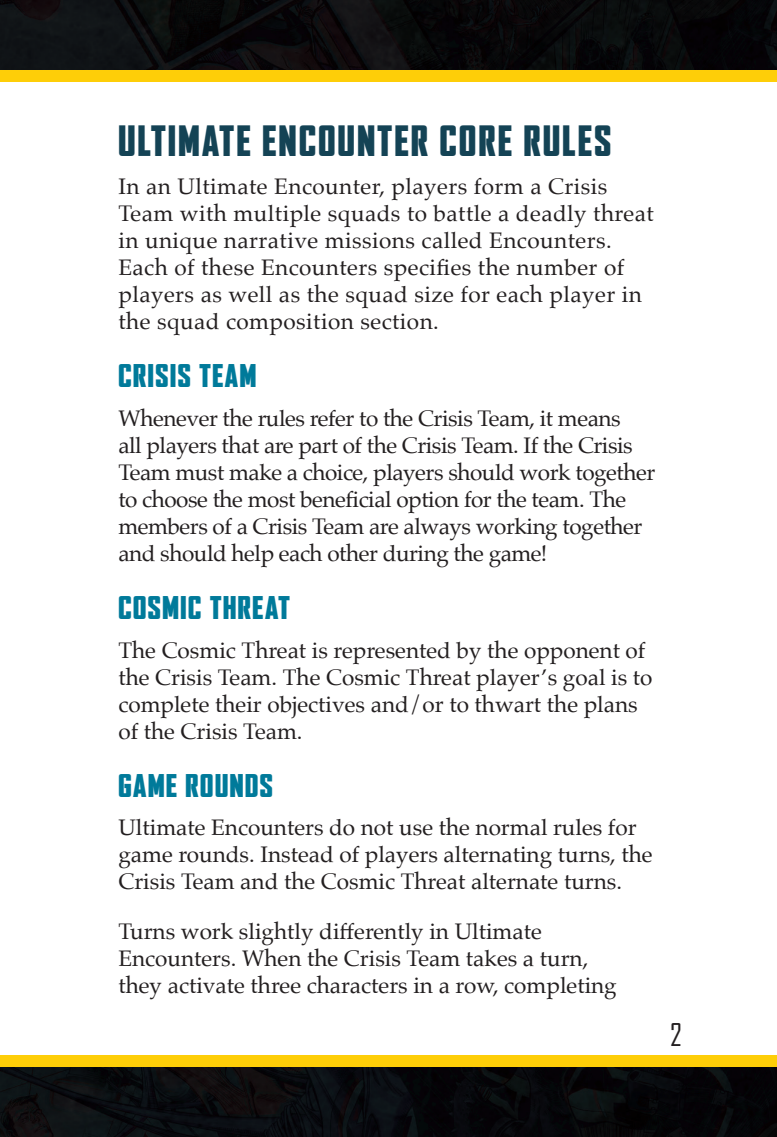
<style>
.page{position:relative;width:777px;height:1137px;background:#fff}
.page>*{position:absolute;margin:0;border:0;box-sizing:border-box;transform-origin:0 0}
.t1{font:900 condensed 40px "Agency FB";letter-spacing:.06em;color:#144355;scale:1.06 1}
.t2{font:900 condensed 30px "Agency FB";letter-spacing:.05em;color:#007a9a;scale:1.1 1}
.t3{font:30px "Agency FB";color:#231f20}
.t4{font:22.5px/27px "Palatino";color:#231f20}
.t5{font:22.5px/27px "Palatino";letter-spacing:-.02em;color:#231f20}
.t6{font:22.5px/27px "Palatino";letter-spacing:.02em;color:#231f20}
</style>
<div class="page">
<img style="left:0;top:0;width:777px;height:71px">
<div style="left:0;top:71px;width:777px;height:11px;background:#fece08"></div>
<img style="left:0;top:1066px;width:777px;height:71px">
<div style="left:0;top:1055px;width:777px;height:11px;background:#fece08"></div>
<h1 class="t1" style="left:118px;top:118px;width:466px">ULTIMATE ENCOUNTER CORE RULES</h1>
<p class="t6" style="left:118px;top:173px;width:537px">In an Ultimate Encounter, players form a Crisis Team with multiple squads to battle a deadly threat in unique narrative missions called Encounters.<br>Each of these Encounters specifies the number of players as well as the squad size for each player in the squad composition section.</p>
<h2 class="t2" style="left:118px;top:359px;width:127px">CRISIS TEAM</h2>
<p class="t5" style="left:118px;top:404px;width:538px">Whenever the rules refer to the Crisis Team, it means<br>all players that are part of the Crisis Team. If the Crisis Team must make a choice, players should work together to choose the most beneficial option for the team. The members of a Crisis Team are always working together and should help each other during the game!</p>
<h2 class="t2" style="left:118px;top:591px;width:157px">COSMIC THREAT</h2>
<p class="t4" style="left:118px;top:636px;width:535px">The Cosmic Threat is represented by the opponent of the Crisis Team. The Cosmic Threat player’s goal is to complete their objectives and/or to thwart the plans of the Crisis Team.</p>
<h2 class="t2" style="left:118px;top:769px;width:142px">GAME ROUNDS</h2>
<p class="t4" style="left:118px;top:814px;width:536px">Ultimate Encounters do not use the normal rules for game rounds. Instead of players alternating turns, the<br>Crisis Team and the Cosmic Threat alternate turns.</p>
<p class="t4" style="left:118px;top:917px;width:500px">Turns work slightly differently in Ultimate<br>Encounters. When the Crisis Team takes a turn, they activate three characters in a row, completing</p>
<h2 class="t3" style="left:670px;top:1016px;width:13px">2</h2>
</div>
